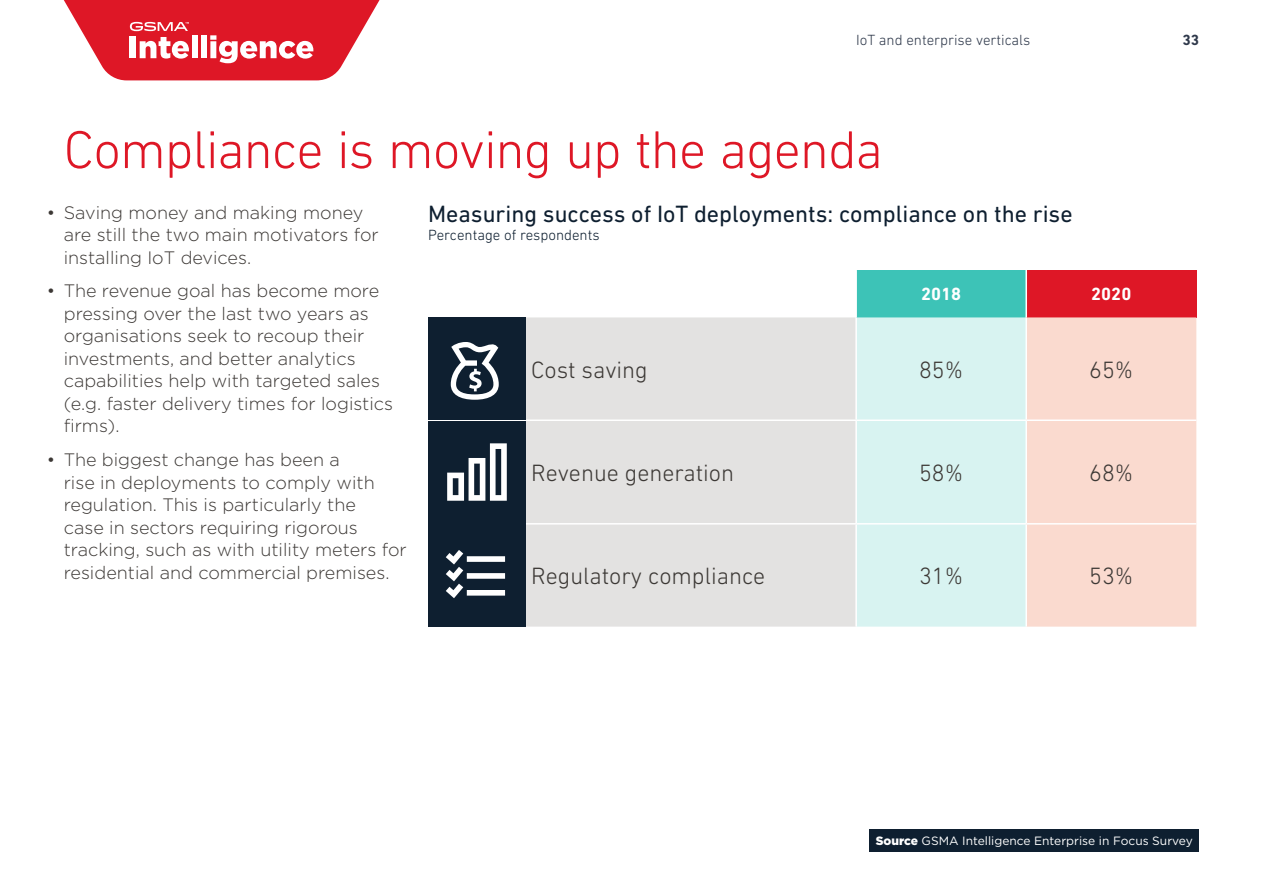
<style>
.page{position:relative;width:1263px;height:893px;background:#fff}
.page>*{position:absolute;margin:0;border:0;box-sizing:border-box;transform-origin:0 0}
.Slide_title{font:300 54px "DIN Next LT Pro";letter-spacing:-.015em;color:#de1726}
.Text{font:300 24px "DIN Next LT Pro";color:#3c3835}
.Fig_title{font:24px "DIN Next LT Pro";color:#0e1f30}
.t1{font:300 18px/22.5px "Gotham";color:#3c3835}
.Text-2{font:700 18px "DIN Next LT Pro";color:#fff}
.t2{font:300 15px "DIN Next LT Pro";color:#2f394b}
.Fig_units{font:300 15px "DIN Next LT Pro";color:#0e1f30}
.t3{font:700 15px "DIN Next LT Pro";color:#2f394b}
.t4{font:12px "Gotham";color:#fff}
.s1{font-weight:900}
</style>
<div class="page">
<svg style="left:64px;top:0;width:315px;height:80px"></svg>
<div style="left:869px;top:829px;width:330px;height:23px;background:#0e1f30"></div>
<div style="left:856px;top:270px;width:170px;height:47px;background:#3dc3b7"></div>
<div style="left:1026px;top:270px;width:170px;height:47px;background:#de1726"></div>
<div style="left:526px;top:317px;width:329px;height:310px;background:#e3e2e1"></div>
<div style="left:857px;top:317px;width:168px;height:310px;background:#d8f3f1"></div>
<div style="left:1027px;top:317px;width:169px;height:310px;background:#fadacf"></div>
<hr style="left:525px;top:419px;width:331px;height:2px;background:#fff">
<hr style="left:856px;top:419px;width:170px;height:2px;background:#fff">
<hr style="left:1026px;top:419px;width:170px;height:2px;background:#fff">
<hr style="left:525px;top:523px;width:331px;height:2px;background:#fff">
<hr style="left:856px;top:523px;width:170px;height:2px;background:#fff">
<hr style="left:1026px;top:523px;width:170px;height:2px;background:#fff">
<hr style="left:855px;top:270px;width:2px;height:47px;background:#fff">
<hr style="left:1025px;top:270px;width:2px;height:47px;background:#fff">
<div style="left:428px;top:317px;width:98px;height:102px;background:#0e1f30"></div>
<svg style="left:451px;top:342px;width:48px;height:58px"></svg>
<div style="left:428px;top:421px;width:98px;height:102px;background:#0e1f30"></div>
<svg style="left:447px;top:443px;width:60px;height:58px"></svg>
<div style="left:428px;top:525px;width:98px;height:102px;background:#0e1f30"></div>
<svg style="left:446px;top:550px;width:59px;height:48px"></svg>
<p class="t2" style="left:856px;top:31px;width:176px">IoT and enterprise verticals</p>
<p class="t3" style="left:1182px;top:31px;width:18px">33</p>
<p class="Slide_title" style="left:64px;top:119px;width:821px">Compliance is moving up the agenda</p>
<p class="t1" style="left:64px;top:200px;width:316px;text-indent:-17px">• Saving money and making money are still the two main motivators for installing IoT devices.</p>
<p class="t1" style="left:64px;top:279px;width:331px;text-indent:-17px">• The revenue goal has become more pressing over the last two years as organisations seek to recoup their investments, and better analytics capabilities help with targeted sales (e.g. faster delivery times for logistics firms).</p>
<p class="t1" style="left:64px;top:448px;width:345px;text-indent:-17px">• The biggest change has been a<br>rise in deployments to comply with regulation. This is particularly the<br>case in sectors requiring rigorous tracking, such as with utility meters for residential and commercial premises.</p>
<p class="Fig_title" style="left:428px;top:200px;width:646px">Measuring success of IoT deployments: compliance on the rise</p>
<p class="Fig_units" style="left:428px;top:226px;width:173px">Percentage of respondents</p>
<p class="Text-2" style="left:921px;top:284px;width:42px">2018</p>
<p class="Text-2" style="left:1091px;top:284px;width:42px">2020</p>
<p class="Text" style="left:531px;top:356px;width:118px">Cost saving</p>
<p class="Text" style="left:919px;top:356px;width:46px">85%</p>
<p class="Text" style="left:1089px;top:356px;width:46px">65%</p>
<p class="Text" style="left:531px;top:459px;width:204px">Revenue generation</p>
<p class="Text" style="left:919px;top:459px;width:46px">58%</p>
<p class="Text" style="left:1089px;top:459px;width:46px">68%</p>
<p class="Text" style="left:531px;top:562px;width:236px">Regulatory compliance</p>
<p class="Text" style="left:919px;top:562px;width:46px">31%</p>
<p class="Text" style="left:1089px;top:562px;width:46px">53%</p>
<p class="t4" style="left:876px;top:833px;width:318px"><span class="s1">Source</span> GSMA Intelligence Enterprise in Focus Survey</p>
</div>
